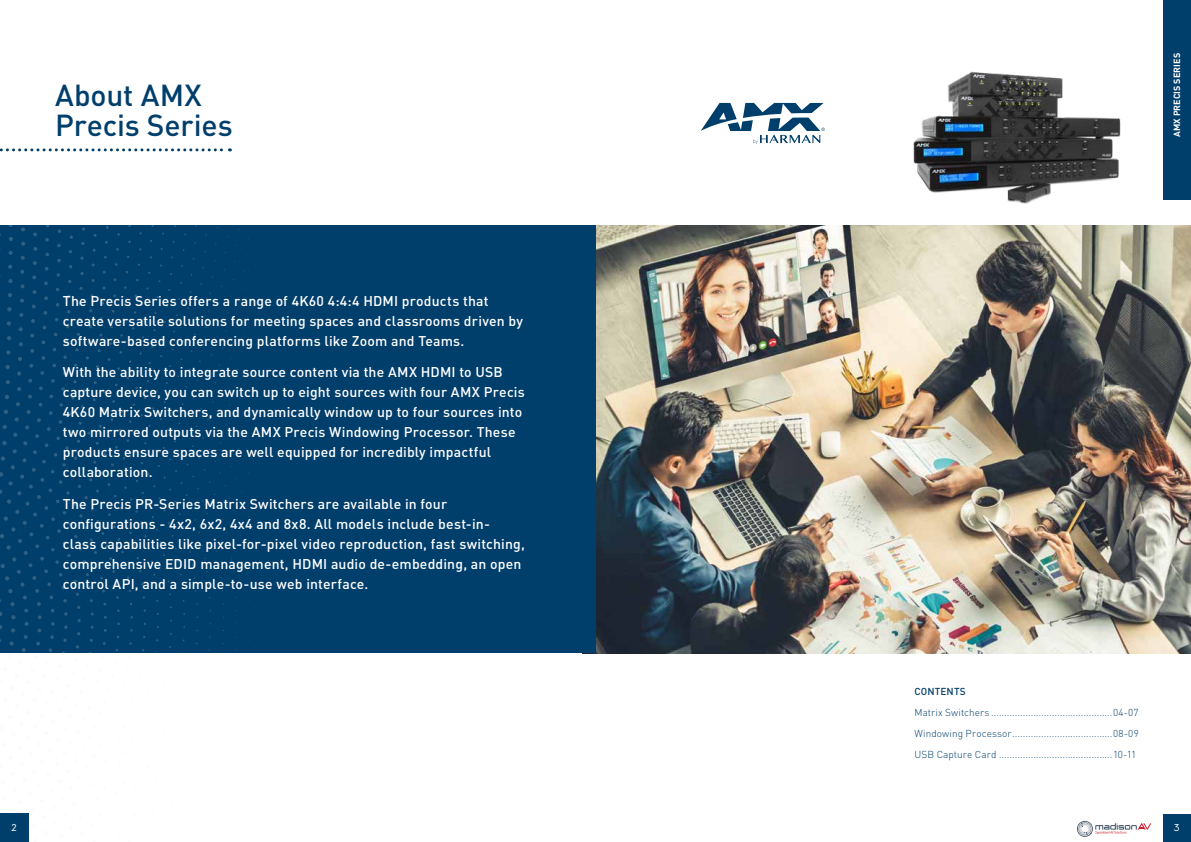
<style>
.page{position:relative;width:1191px;height:842px;background:#fff}
.page>*{position:absolute;margin:0;border:0;box-sizing:border-box;transform-origin:0 0}
.t1{font:500 30px/30px "DINOT";letter-spacing:-.005em;color:#003e6b}
.t2{font:500 14px/20px "DIN Pro";letter-spacing:.01em;color:#fff}
.t3{font:300 10px/20.8px "DIN Pro";letter-spacing:.01em;color:#003e6b;text-align:justify}
.t4{font:500 10px "DIN Pro";letter-spacing:.015em;color:#003e6b}
.t5{font:10px "Hurme Geometric Sans 2";color:#fff}
.t6{font:700 9px "DINOT";letter-spacing:.01em;color:#fff}
</style>
<div class="page">
<img style="left:595px;top:226px;width:596px;height:427px">
<div style="left:0;top:226px;width:595px;height:427px;background:#003e6b"></div>
<div style="left:1162px;top:0;width:29px;height:200px;background:#003e6b"></div>
<svg style="left:0;top:148px;width:230px;height:3px"></svg>
<svg style="left:700px;top:103px;width:125px;height:41px"></svg>
<svg style="left:0;top:226px;width:264px;height:616px"></svg>
<svg style="left:1077px;top:821px;width:74px;height:16px"></svg>
<div style="left:1162px;top:814px;width:29px;height:28px;background:#003e6b"></div>
<div style="left:0;top:814px;width:28px;height:28px;background:#003e6b"></div>
<img style="left:884px;top:71px;width:254px;height:156px">
<h1 class="t1" style="left:55px;top:79px;width:179px">About AMX<br>Precis Series</h1>
<p class="t2" style="left:63px;top:289px;width:462px">The Precis Series offers a range of 4K60 4:4:4 HDMI products that create versatile solutions for meeting spaces and classrooms driven by software-based conferencing platforms like Zoom and Teams.</p>
<p class="t2" style="left:63px;top:361px;width:463px">With the ability to integrate source content via the AMX HDMI to USB capture device, you can switch up to eight sources with four AMX Precis 4K60 Matrix Switchers, and dynamically window up to four sources into two mirrored outputs via the AMX Precis Windowing Processor. These products ensure spaces are well equipped for incredibly impactful collaboration.</p>
<p class="t2" style="left:63px;top:492px;width:463px">The Precis PR-Series Matrix Switchers are available in four configurations - 4x2, 6x2, 4x4 and 8x8. All models include best-in&shy;class capabilities like pixel-for-pixel video reproduction, fast switching, comprehensive EDID management, HDMI audio de-embedding, an open control API, and a simple-to-use web interface.</p>
<p class="t6" style="left:1170px;top:137px;width:86px;rotate:-90deg">AMX PRECIS SERIES</p>
<p class="t4" style="left:914px;top:684px;width:53px">CONTENTS</p>
<p class="t3" style="left:914px;top:701px;width:226px">Matrix Switchers ..............................................04-07<br>Windowing Processor......................................08-09<br>USB Capture Card ...........................................10-11</p>
<p class="t5" style="left:12px;top:820px;width:7px">2</p>
<p class="t5" style="left:1173px;top:820px;width:7px">3</p>
</div>
